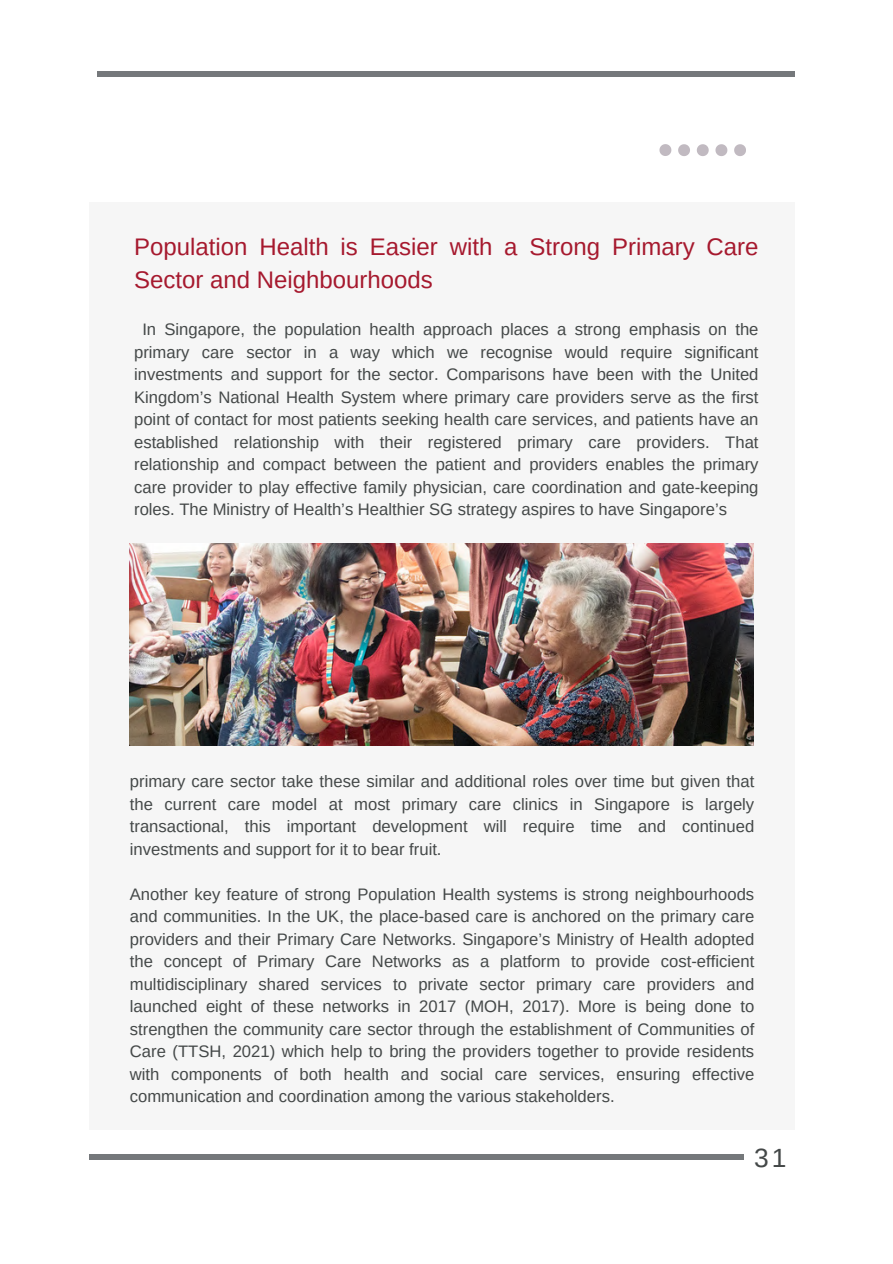
<style>
.page{position:relative;width:893px;height:1264px;background:#fff}
.page>*{position:absolute;margin:0;border:0;box-sizing:border-box;transform-origin:0 0}
.t1{font:26.4px "Arimo";color:#444848}
.t2{font:24px/32.5px "Arimo";color:#a6192e}
.t3{font:16.65px/22.5px "Arimo";color:#444848;text-align:justify}
</style>
<div class="page">
<div style="left:89px;top:1153px;width:654px;height:6px;background:#75787b"></div>
<div style="left:98px;top:71px;width:696px;height:5px;background:#75787b"></div>
<div style="left:89px;top:202px;width:705px;height:927px;background:#f6f6f6"></div>
<svg style="left:659px;top:144px;width:12px;height:12px"></svg>
<svg style="left:678px;top:144px;width:12px;height:12px"></svg>
<svg style="left:696px;top:144px;width:12px;height:12px"></svg>
<svg style="left:715px;top:144px;width:12px;height:12px"></svg>
<svg style="left:734px;top:144px;width:12px;height:12px"></svg>
<img style="left:130px;top:543px;width:623px;height:202px">
<p class="t2" style="left:134px;top:230px;width:626px">Population Health is Easier with a Strong Primary Care<br>Sector and Neighbourhoods</p>
<p class="t3" style="left:134px;top:318px;width:626px;text-indent:8px">In Singapore, the population health approach places a strong emphasis on the primary care sector in a way which we recognise would require significant investments and support for the sector. Comparisons have been with the United Kingdom’s National Health System where primary care providers serve as the first point of contact for most patients seeking health care services, and patients have an established relationship with their registered primary care providers. That relationship and compact between the patient and providers enables the primary care provider to play effective family physician, care coordination and gate-keeping roles. The Ministry of Health’s Healthier SG strategy aspires to have Singapore’s</p>
<p class="t3" style="left:130px;top:770px;width:626px">primary care sector take these similar and additional roles over time but given that the current care model at most primary care clinics in Singapore is largely transactional, this important development will require time and continued investments and support for it to bear fruit.</p>
<p class="t3" style="left:130px;top:882px;width:626px">Another key feature of strong Population Health systems is strong neighbourhoods and communities. In the UK, the place-based care is anchored on the primary care providers and their Primary Care Networks. Singapore’s Ministry of Health adopted the concept of Primary Care Networks as a platform to provide cost-efficient multidisciplinary shared services to private sector primary care providers and launched eight of these networks in 2017 (MOH, 2017). More is being done to strengthen the community care sector through the establishment of Communities of Care (TTSH, 2021) which help to bring the providers together to provide residents with components of both health and social care services, ensuring effective communication and coordination among the various stakeholders.</p>
<p class="t1" style="left:754px;top:1142px;width:34px">31</p>
</div>
